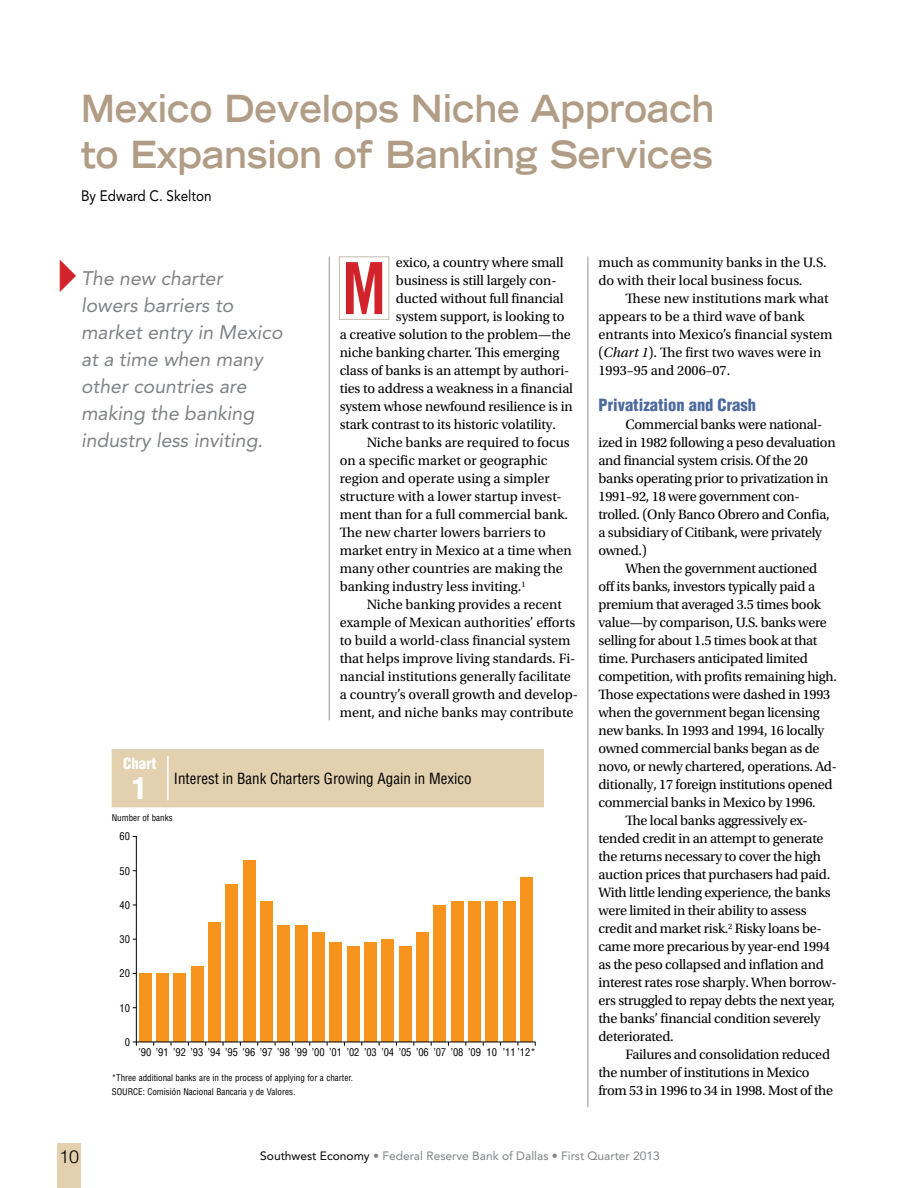
<style>
.page{position:relative;width:918px;height:1188px;background:#fff}
.page>*{position:absolute;margin:0;border:0;box-sizing:border-box;transform-origin:0 0}
.t1{font:72px "Trade Gothic LT Std Bd Cn 20";color:#d2232a}
.t2{font:700 expanded 37.5px/46.5px "Trade Gothic LT Std";color:#b19d86;scale:.9 1}
.t3{font:900 condensed 30px "Helvetica LT Std";color:#fff}
.t4{font:italic 19.5px/27px "Avenir LT Std";color:#808285}
.t5{font:300 18px "Helvetica LT Std";color:#000}
.t6{font:900 condensed 16.5px "Helvetica LT Std";color:#4c6a9d}
.t7{font:condensed 15px "Helvetica LT Std";color:#000}
.t8{font:15px "Avenir LT Std";color:#000;scale:.9 1}
.t9{font:900 condensed 15px "Helvetica LT Std";color:#fff}
.t10{font:14.25px/18px "Utopia Std";letter-spacing:-.02em;color:#000}
.t11{font:14.25px/18px "Utopia Std";color:#000}
.t12{font:12px "Avenir LT Std";color:#808285}
.t13{font:condensed 10.5px "Helvetica LT Std";color:#000}
.t14{font:condensed 9px/14.1px "Helvetica LT Std";color:#000}
.s1{font-style:italic}
.s2{color:#000}
</style>
<div class="page">
<div style="left:57px;top:1144px;width:24px;height:44px;background:#e2d0af"></div>
<hr style="left:588px;top:256px;width:1px;height:851px;background:#939598">
<hr style="left:329px;top:256px;width:1px;height:464px;background:#939598">
<div style="left:339px;top:256px;width:50px;height:64px;border:1px solid #c4b9ac"></div>
<div style="left:112px;top:749px;width:432px;height:58px;background:#e2d0af"></div>
<hr style="left:167px;top:756px;width:2px;height:44px;background:#fff">
<hr style="left:136px;top:836px;width:1px;height:206px;background:#000">
<div style="left:139px;top:973px;width:12px;height:69px;background:#f7941e"></div>
<div style="left:156px;top:973px;width:13px;height:69px;background:#f7941e"></div>
<div style="left:173px;top:973px;width:13px;height:69px;background:#f7941e"></div>
<div style="left:191px;top:967px;width:12px;height:75px;background:#f7941e"></div>
<div style="left:208px;top:922px;width:13px;height:120px;background:#f7941e"></div>
<div style="left:225px;top:884px;width:13px;height:158px;background:#f7941e"></div>
<div style="left:243px;top:860px;width:12px;height:182px;background:#f7941e"></div>
<div style="left:260px;top:902px;width:13px;height:140px;background:#f7941e"></div>
<div style="left:278px;top:926px;width:12px;height:116px;background:#f7941e"></div>
<div style="left:295px;top:926px;width:12px;height:116px;background:#f7941e"></div>
<div style="left:312px;top:932px;width:13px;height:110px;background:#f7941e"></div>
<div style="left:330px;top:943px;width:12px;height:99px;background:#f7941e"></div>
<div style="left:347px;top:946px;width:12px;height:96px;background:#f7941e"></div>
<div style="left:364px;top:943px;width:13px;height:99px;background:#f7941e"></div>
<div style="left:382px;top:939px;width:12px;height:103px;background:#f7941e"></div>
<div style="left:399px;top:946px;width:12px;height:96px;background:#f7941e"></div>
<div style="left:416px;top:932px;width:13px;height:110px;background:#f7941e"></div>
<div style="left:434px;top:905px;width:12px;height:137px;background:#f7941e"></div>
<div style="left:451px;top:902px;width:12px;height:140px;background:#f7941e"></div>
<div style="left:468px;top:902px;width:13px;height:140px;background:#f7941e"></div>
<div style="left:486px;top:902px;width:12px;height:140px;background:#f7941e"></div>
<div style="left:503px;top:902px;width:12px;height:140px;background:#f7941e"></div>
<div style="left:520px;top:878px;width:13px;height:164px;background:#f7941e"></div>
<hr style="left:136px;top:1042px;width:399px;height:1px;background:#000">
<h2 class="t2" style="left:81px;top:84px;width:705px">Mexico Develops Niche Approach to Expansion of Banking Services</h2>
<p class="t8" style="left:81px;top:187px;width:147px">By Edward C. Skelton</p>
<h3 class="t4" style="left:81px;top:266px;width:203px">The new charter lowers barriers to market entry in Mexico at a time when many other countries are making the banking industry less inviting.</h3>
<h1 class="t1" style="left:342px;top:245px;width:45px">M</h1>
<p class="t10" style="left:396px;top:254px;width:169px">exico, a country where small</p>
<p class="t10" style="left:396px;top:272px;width:162px">business is still largely con-</p>
<p class="t10" style="left:396px;top:290px;width:169px">ducted without full financial</p>
<p class="t10" style="left:396px;top:308px;width:170px">system support, is looking to</p>
<p class="t10" style="left:340px;top:326px;width:233px">a creative solution to the problem—the</p>
<p class="t10" style="left:340px;top:344px;width:221px">niche banking charter. This emerging</p>
<p class="t10" style="left:340px;top:362px;width:231px">class of banks is an attempt by authori-</p>
<p class="t10" style="left:340px;top:380px;width:235px">ties to address a weakness in a financial</p>
<p class="t10" style="left:340px;top:398px;width:235px">system whose newfound resilience is in</p>
<p class="t10" style="left:340px;top:416px;width:218px">stark contrast to its historic volatility.</p>
<p class="t11" style="left:367px;top:434px;width:205px">Niche banks are required to focus</p>
<p class="t11" style="left:340px;top:452px;width:209px">on a specific market or geographic</p>
<p class="t11" style="left:340px;top:470px;width:212px">region and operate using a simpler</p>
<p class="t11" style="left:340px;top:488px;width:223px">structure with a lower startup invest-</p>
<p class="t11" style="left:340px;top:506px;width:230px">ment than for a full commercial bank.</p>
<p class="t11" style="left:340px;top:524px;width:208px">The new charter lowers barriers to</p>
<p class="t11" style="left:340px;top:542px;width:234px">market entry in Mexico at a time when</p>
<p class="t11" style="left:340px;top:560px;width:225px">many other countries are making the</p>
<p class="t11" style="left:340px;top:578px;width:187px">banking industry less inviting.<sup>1</sup></p>
<p class="t11" style="left:367px;top:596px;width:197px">Niche banking provides a recent</p>
<p class="t11" style="left:340px;top:614px;width:237px">example of Mexican authorities’ efforts</p>
<p class="t11" style="left:340px;top:632px;width:232px">to build a world-class financial system</p>
<p class="t11" style="left:340px;top:650px;width:237px">that helps improve living standards. Fi-</p>
<p class="t11" style="left:340px;top:668px;width:233px">nancial institutions generally facilitate</p>
<p class="t11" style="left:340px;top:686px;width:240px">a country’s overall growth and develop-</p>
<p class="t11" style="left:340px;top:704px;width:235px">ment, and niche banks may contribute</p>
<p class="t9" style="left:123px;top:754px;width:35px">Chart</p>
<h3 class="t3" style="left:132px;top:769px;width:16px">1</h3>
<p class="t7" style="left:174px;top:769px;width:299px">Interest in Bank Charters Growing Again in Mexico</p>
<p class="t14" style="left:112px;top:810px;width:62px">Number of banks</p>
<p class="t13" style="left:120px;top:830px;width:12px">60</p>
<p class="t13" style="left:120px;top:864px;width:12px">50</p>
<p class="t13" style="left:120px;top:899px;width:12px">40</p>
<p class="t13" style="left:120px;top:933px;width:12px">30</p>
<p class="t13" style="left:120px;top:967px;width:12px">20</p>
<p class="t13" style="left:120px;top:1001px;width:12px">10</p>
<p class="t13" style="left:125px;top:1036px;width:7px">0</p>
<p class="t13" style="left:139px;top:1046px;width:399px">’90 ’91 ’92 ’93 ’94 ’95 ’96 ’97 ’98 ’99 ’00 ’01 ’02 ’03 ’04 ’05 ’06 ’07 ’08 ’09 10 ’11 ’12*</p>
<p class="t14" style="left:112px;top:1071px;width:243px">*Three additional banks are in the process of applying for a charter.<br>SOURCE: Comisión Nacional Bancaria y de Valores.</p>
<p class="t11" style="left:598px;top:254px;width:230px">much as community banks in the U.S. do with their local business focus.</p>
<p class="t11" style="left:598px;top:290px;width:236px;text-indent:27px">These new institutions mark what appears to be a third wave of bank entrants into Mexico’s financial system (<span class="s1">Chart 1</span>). The first two waves were in<br>1993–95 and 2006–07.</p>
<p class="t6" style="left:598px;top:395px;width:159px">Privatization and Crash</p>
<p class="t10" style="left:598px;top:416px;width:239px;text-indent:27px">Commercial banks were national&shy;ized in 1982 following a peso devaluation and financial system crisis. Of the 20 banks operating prior to privatization in 1991–92, 18 were government con&shy;trolled. (Only Banco Obrero and Confia, a subsidiary of Citibank, were privately owned.)</p>
<p class="t10" style="left:626px;top:560px;width:193px">When the government auctioned</p>
<p class="t10" style="left:598px;top:578px;width:218px">off its banks, investors typically paid a</p>
<p class="t10" style="left:598px;top:596px;width:224px">premium that averaged 3.5 times book</p>
<p class="t10" style="left:598px;top:614px;width:230px">value—by comparison, U.S. banks were</p>
<p class="t10" style="left:598px;top:632px;width:220px">selling for about 1.5 times book at that</p>
<p class="t10" style="left:598px;top:650px;width:211px">time. Purchasers anticipated limited</p>
<p class="t10" style="left:598px;top:668px;width:240px">competition, with profits remaining high.</p>
<p class="t10" style="left:598px;top:686px;width:233px">Those expectations were dashed in 1993</p>
<p class="t10" style="left:598px;top:704px;width:223px">when the government began licensing</p>
<p class="t10" style="left:598px;top:722px;width:227px">new banks. In 1993 and 1994, 16 locally</p>
<p class="t10" style="left:598px;top:740px;width:223px">owned commercial banks began as de</p>
<p class="t10" style="left:598px;top:758px;width:240px">novo, or newly chartered, operations. Ad-</p>
<p class="t10" style="left:598px;top:776px;width:236px">ditionally, 17 foreign institutions opened</p>
<p class="t10" style="left:598px;top:794px;width:219px">commercial banks in Mexico by 1996.</p>
<p class="t10" style="left:626px;top:812px;width:184px">The local banks aggressively ex-</p>
<p class="t10" style="left:598px;top:830px;width:226px">tended credit in an attempt to generate</p>
<p class="t10" style="left:598px;top:848px;width:224px">the returns necessary to cover the high</p>
<p class="t10" style="left:598px;top:866px;width:233px">auction prices that purchasers had paid.</p>
<p class="t10" style="left:598px;top:884px;width:234px">With little lending experience, the banks</p>
<p class="t10" style="left:598px;top:902px;width:210px">were limited in their ability to assess</p>
<p class="t10" style="left:598px;top:920px;width:225px">credit and market risk.<sup>2</sup> Risky loans be-</p>
<p class="t10" style="left:598px;top:938px;width:233px">came more precarious by year-end 1994</p>
<p class="t10" style="left:598px;top:956px;width:227px">as the peso collapsed and inflation and</p>
<p class="t10" style="left:598px;top:974px;width:240px">interest rates rose sharply. When borrow-</p>
<p class="t10" style="left:598px;top:992px;width:238px">ers struggled to repay debts the next year,</p>
<p class="t10" style="left:598px;top:1010px;width:223px">the banks’ financial condition severely</p>
<p class="t10" style="left:598px;top:1028px;width:77px">deteriorated.</p>
<p class="t10" style="left:625px;top:1046px;width:206px">Failures and consolidation reduced</p>
<p class="t10" style="left:598px;top:1064px;width:212px">the number of institutions in Mexico</p>
<p class="t10" style="left:598px;top:1082px;width:236px">from 53 in 1996 to 34 in 1998. Most of the</p>
<p class="t5" style="left:59px;top:1146px;width:22px">10</p>
<p class="t12" style="left:260px;top:1149px;width:401px"><span class="s2">Southwest Economy</span> • Federal Reserve Bank of Dallas • First Quarter 2013</p>
</div>
